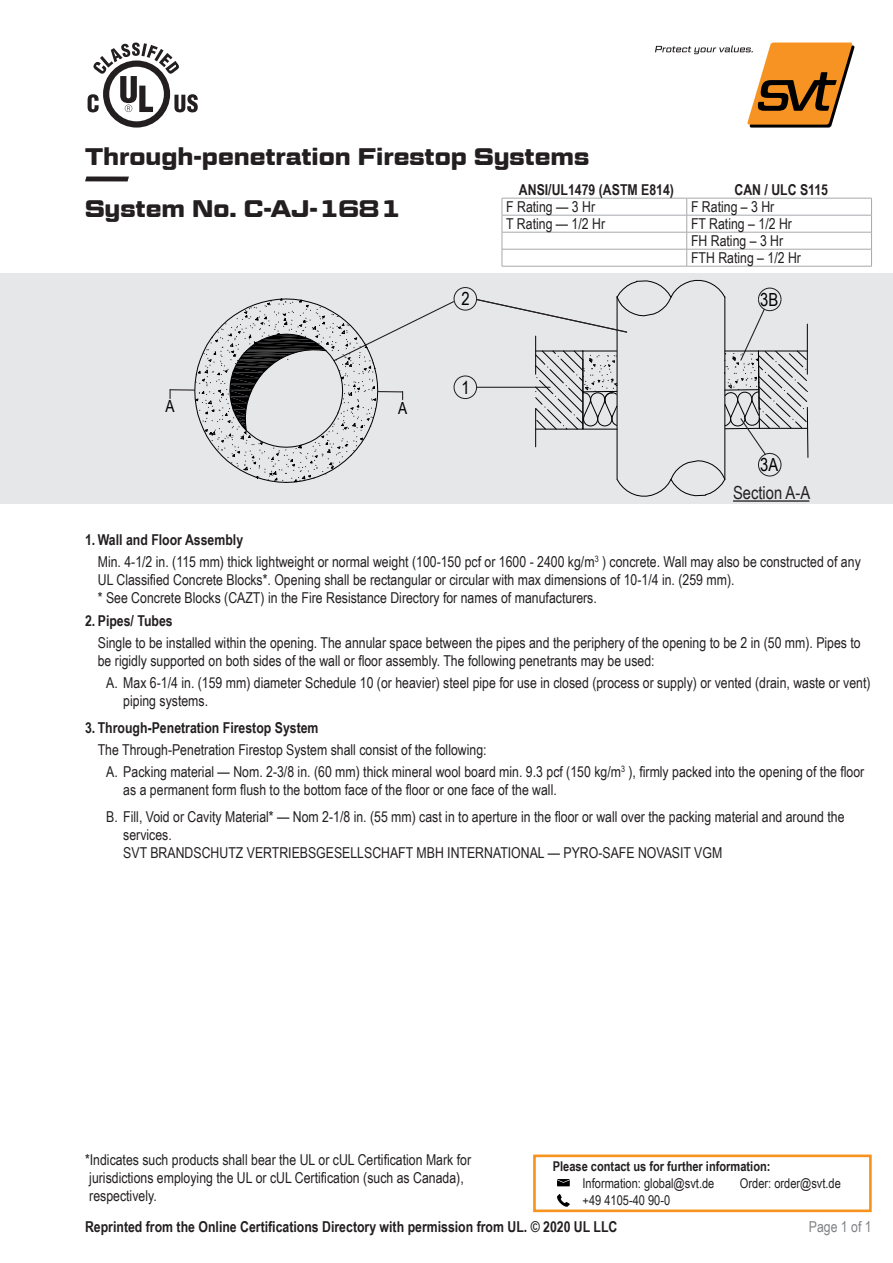
<style>
.page{position:relative;width:893px;height:1263px;background:#fff}
.page>*{position:absolute;margin:0;border:0;box-sizing:border-box;transform-origin:0 0}
.t1{font:700 24px/51.9px "Geom Graphic";color:#231f20}
.t2{font:18px "Arial Narrow";color:#231f20}
.t3{font:18px "Arial Narrow";color:#000001}
.t4{font:16.65px "Arial Narrow";color:#000001}
.t5{font:15px/18px "Arial Narrow";color:#231f20}
.t6{font:700 15px "Arial Narrow";color:#231f20}
.t7{font:15px "Arial Narrow";color:#808285}
.t8{font:13.5px "Arial Narrow";color:#231f20}
.t9{font:700 13.5px "Arial Narrow";color:#231f20}
.s1{font-weight:700}
</style>
<div class="page">
<div style="left:0;top:273px;width:893px;height:230px;background:#e6e7e9"></div>
<svg style="left:103px;top:60px;width:67px;height:68px"></svg>
<div style="left:109px;top:67px;width:55px;height:54px;background:#fff;border-radius:50%"></div>
<svg style="left:88px;top:43px;width:110px;height:69px"></svg>
<svg style="left:85px;top:176px;width:44px;height:5px"></svg>
<svg style="left:655px;top:43px;width:199px;height:85px"></svg>
<svg style="left:557px;top:1179px;width:13px;height:7px"></svg>
<svg style="left:557px;top:1194px;width:13px;height:13px"></svg>
<div style="left:533px;top:1154px;width:339px;height:58px;border:3px solid #f7931d"></div>
<hr style="left:502px;top:215px;width:185px;height:1px;background:#a8a9ad">
<hr style="left:687px;top:215px;width:185px;height:1px;background:#a8a9ad">
<hr style="left:502px;top:232px;width:185px;height:1px;background:#a8a9ad">
<hr style="left:687px;top:232px;width:185px;height:1px;background:#a8a9ad">
<hr style="left:502px;top:249px;width:185px;height:1px;background:#a8a9ad">
<hr style="left:687px;top:249px;width:185px;height:1px;background:#a8a9ad">
<svg style="left:502px;top:199px;width:1px;height:67px"></svg>
<hr style="left:502px;top:266px;width:185px;height:1px;background:#a8a9ad">
<svg style="left:686px;top:199px;width:1px;height:67px"></svg>
<svg style="left:871px;top:199px;width:1px;height:67px"></svg>
<hr style="left:687px;top:266px;width:185px;height:1px;background:#a8a9ad">
<hr style="left:502px;top:198px;width:185px;height:1px;background:#a8a9ad">
<hr style="left:687px;top:198px;width:185px;height:1px;background:#a8a9ad">
<div style="left:454px;top:287px;width:23px;height:23px;border:1px solid #231f20;border-radius:50%"></div>
<hr style="left:733px;top:500px;width:76px;height:2px;background:#231f20">
<div style="left:454px;top:376px;width:23px;height:23px;border:1px solid #231f20;border-radius:50%"></div>
<hr style="left:170px;top:389px;width:24px;height:2px;background:#231f20">
<svg style="left:194px;top:298px;width:261px;height:185px"></svg>
<svg style="left:475px;top:280px;width:333px;height:216px"></svg>
<hr style="left:725px;top:351px;width:33px;height:1px;background:#000001">
<hr style="left:760px;top:428px;width:47px;height:1px;background:#000001">
<h1 class="t1" style="left:85px;top:130px;width:506px">Through-penetration Firestop Systems<br>System No. C-AJ-1681</h1>
<p class="t6" style="left:519px;top:178px;width:157px">ANSI/UL1479 (ASTM E814)</p>
<p class="t6" style="left:734px;top:178px;width:95px">CAN / ULC S115</p>
<p class="t5" style="left:506px;top:197px;width:90px">F Rating — 3 Hr</p>
<p class="t5" style="left:691px;top:197px;width:85px">F Rating – 3 Hr</p>
<p class="t5" style="left:506px;top:214px;width:100px">T Rating — 1/2 Hr</p>
<p class="t5" style="left:691px;top:215px;width:112px;line-height:17px">FT Rating – 1/2 Hr<br>FH Rating – 3 Hr<br>FTH Rating – 1/2 Hr</p>
<p class="t4" style="left:166px;top:394px;width:11px">A</p>
<p class="t4" style="left:398px;top:396px;width:11px">A</p>
<p class="t3" style="left:461px;top:285px;width:10px">2</p>
<p class="t3" style="left:461px;top:374px;width:10px">1</p>
<p class="t3" style="left:760px;top:286px;width:20px">3B</p>
<p class="t3" style="left:760px;top:451px;width:20px">3A</p>
<p class="t2" style="left:733px;top:480px;width:79px">Section A-A</p>
<p class="t5" style="left:98px;top:528px;width:764px;line-height:22.2px;text-indent:-13px"><span class="s1">1. Wall and Floor Assembly<br></span>Min. 4-1/2 in. (115 mm) thick lightweight or normal weight (100-150 pcf or 1600 - 2400 kg/m<sup>3</sup> ) concrete. Wall may also be constructed of any</p>
<p class="t5" style="left:98px;top:570px;width:638px">UL Classified Concrete Blocks*. Opening shall be rectangular or circular with max dimensions of 10-1/4 in. (259 mm). * See Concrete Blocks (CAZT) in the Fire Resistance Directory for names of manufacturers.</p>
<p class="t6" style="left:85px;top:609px;width:89px">2. Pipes/ Tubes</p>
<p class="t5" style="left:98px;top:633px;width:764px">Single to be installed within the opening. The annular space between the pipes and the periphery of the opening to be 2 in (50 mm). Pipes to be rigidly supported on both sides of the wall or floor assembly. The following penetrants may be used:</p>
<p class="t5" style="left:123px;top:673px;width:749px;text-indent:-17px">A. Max 6-1/4 in. (159 mm) diameter Schedule 10 (or heavier) steel pipe for use in closed (process or supply) or vented (drain, waste or vent) piping systems.</p>
<p class="t6" style="left:85px;top:716px;width:235px">3. Through-Penetration Firestop System</p>
<p class="t5" style="left:106px;top:738px;width:760px;line-height:22.2px;text-indent:-9px">The Through-Penetration Firestop System shall consist of the following:<br>A. Packing material — Nom. 2-3/8 in. (60 mm) thick mineral wool board min. 9.3 pcf (150 kg/m<sup>3</sup> ), firmly packed into the opening of the floor</p>
<p class="t5" style="left:106px;top:776px;width:740px;line-height:26.5px;text-indent:17px">as a permanent form flush to the bottom face of the floor or one face of the wall.<br>B. Fill, Void or Cavity Material* — Nom 2-1/8 in. (55 mm) cast in to aperture in the floor or wall over the packing material and around the</p>
<p class="t5" style="left:123px;top:825px;width:600px">services.<br>SVT BRANDSCHUTZ VERTRIEBSGESELLSCHAFT MBH INTERNATIONAL — PYRO-SAFE NOVASIT VGM</p>
<p class="t5" style="left:85px;top:1150px;width:388px">*Indicates such products shall bear the UL or cUL Certification Mark for jurisdictions employing the UL or cUL Certification (such as Canada), respectively.</p>
<p class="t9" style="left:553px;top:1155px;width:219px">Please contact us for further information:</p>
<p class="t8" style="left:583px;top:1173px;width:133px">Information: global@svt.de</p>
<p class="t8" style="left:740px;top:1173px;width:103px">Order: order@svt.de</p>
<p class="t8" style="left:583px;top:1190px;width:89px">+49 4105-40 90-0</p>
<p class="t6" style="left:85px;top:1215px;width:534px">Reprinted from the Online Certifications Directory with permission from UL. © 2020 UL LLC</p>
<p class="t7" style="left:809px;top:1215px;width:64px">Page 1 of 1</p>
</div>
